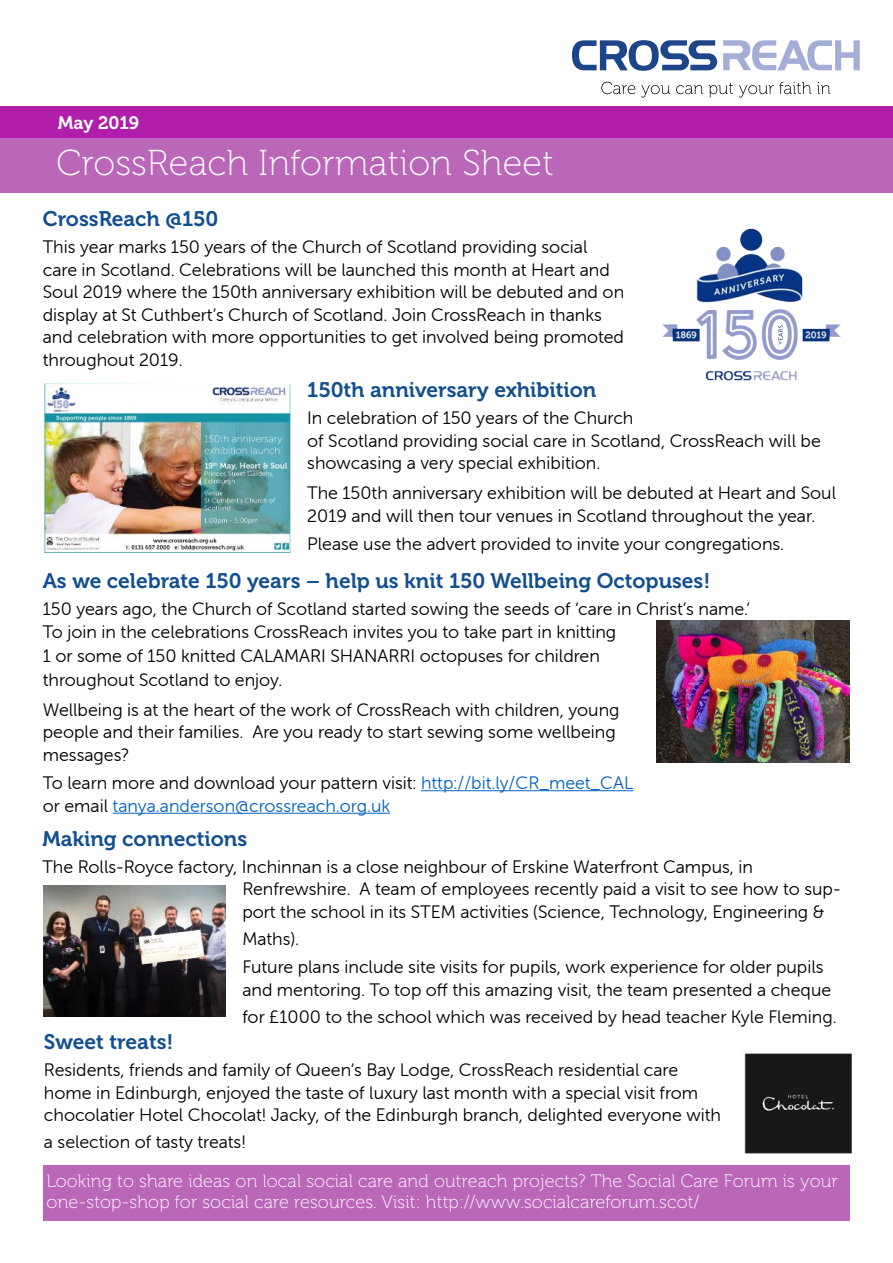
<style>
.page{position:relative;width:893px;height:1263px;background:#fff}
.page>*{position:absolute;margin:0;border:0;box-sizing:border-box;transform-origin:0 0}
.t1{font:36px "Museo 100";letter-spacing:.01em;color:#fff}
.t2{font:21px "Museo 700";color:#134f90}
.t3{font:18px/22.5px "Museo Sans Rounded 300";color:#000}
.t4{font:18px/21px "Museo 100";letter-spacing:.01em;color:#fff}
.t5{font:18px/22.5px "Museo Sans Rounded 300";color:#0563c1}
.t6{font:18px "Museo 700";letter-spacing:-.01em;color:#fff}
.s1{color:#000}
</style>
<div class="page">
<div style="left:0;top:137px;width:893px;height:56px;background:#bb67b9"></div>
<div style="left:0;top:106px;width:893px;height:31px;background:#b01eab"></div>
<div style="left:43px;top:1165px;width:807px;height:55px;background:#bb67b9"></div>
<svg style="left:572px;top:40px;width:145px;height:31px"></svg>
<svg style="left:723px;top:40px;width:137px;height:30px"></svg>
<svg style="left:601px;top:82px;width:229px;height:16px"></svg>
<img style="left:662px;top:228px;width:179px;height:153px">
<img style="left:44px;top:383px;width:246px;height:170px">
<hr style="left:421px;top:790px;width:212px;height:1px;background:#0563c1">
<hr style="left:113px;top:813px;width:277px;height:1px;background:#0563c1">
<img style="left:656px;top:621px;width:194px;height:142px">
<img style="left:44px;top:885px;width:181px;height:131px">
<img style="left:743px;top:1053px;width:109px;height:101px">
<p class="t6" style="left:58px;top:113px;width:83px">May 2019</p>
<h1 class="t1" style="left:57px;top:143px;width:499px">CrossReach Information Sheet</h1>
<p class="t2" style="left:43px;top:207px;width:177px">CrossReach @150</p>
<p class="t3" style="left:43px;top:236px;width:583px">This year marks 150 years of the Church of Scotland providing social care in Scotland. Celebrations will be launched this month at Heart and Soul 2019 where the 150th anniversary exhibition will be debuted and on display at St Cuthbert’s Church of Scotland. Join CrossReach in thanks and celebration with more opportunities to get involved being promoted throughout 2019.</p>
<p class="t2" style="left:307px;top:378px;width:291px">150th anniversary exhibition</p>
<p class="t3" style="left:307px;top:407px;width:515px">In celebration of 150 years of the Church<br>of Scotland providing social care in Scotland, CrossReach will be showcasing a very special exhibition.</p>
<p class="t3" style="left:307px;top:482px;width:530px">The 150th anniversary exhibition will be debuted at Heart and Soul<br>2019 and will then tour venues in Scotland throughout the year.</p>
<p class="t3" style="left:307px;top:533px;width:478px">Please use the advert provided to invite your congregations.</p>
<p class="t2" style="left:43px;top:569px;width:669px">As we celebrate 150 years – help us knit 150 Wellbeing Octopuses!</p>
<p class="t3" style="left:43px;top:597px;width:709px;line-height:23.5px">150 years ago, the Church of Scotland started sowing the seeds of ‘care in Christ’s name.’ To join in the celebrations CrossReach invites you to take part in knitting<br>1 or some of 150 knitted CALAMARI SHANARRI octopuses for children<br>throughout Scotland to enjoy.</p>
<p class="t3" style="left:43px;top:699px;width:578px">Wellbeing is at the heart of the work of CrossReach with children, young people and their families. Are you ready to start sewing some wellbeing messages?</p>
<p class="t5" style="left:43px;top:772px;width:592px"><span class="s1">To learn more and download your pattern visit:</span> http://bit.ly/CR_meet_CAL <span class="s1">or email</span> tanya.anderson@crossreach.org.uk</p>
<p class="t2" style="left:42px;top:827px;width:206px">Making connections</p>
<p class="t3" style="left:242px;top:856px;width:600px;text-indent:-200px">The Rolls-Royce factory, Inchinnan is a close neighbour of Erskine Waterfront Campus, in<br>Renfrewshire. A team of employees recently paid a visit to see how to sup&shy;port the school in its STEM activities (Science, Technology, Engineering &amp;</p>
<p class="t3" style="left:242px;top:925px;width:583px;line-height:28.5px">Maths).<br>Future plans include site visits for pupils, work experience for older pupils</p>
<p class="t3" style="left:242px;top:976px;width:596px;line-height:27px">and mentoring. To top off this amazing visit, the team presented a cheque for £1000 to the school which was received by head teacher Kyle Fleming.</p>
<p class="t2" style="left:44px;top:1030px;width:131px">Sweet treats!</p>
<p class="t3" style="left:44px;top:1059px;width:678px">Residents, friends and family of Queen’s Bay Lodge, CrossReach residential care home in Edinburgh, enjoyed the taste of luxury last month with a special visit from chocolatier Hotel Chocolat! Jacky, of the Edinburgh branch, delighted everyone with</p>
<p class="t3" style="left:44px;top:1131px;width:203px">a selection of tasty treats!</p>
<p class="t4" style="left:47px;top:1171px;width:793px">Looking to share ideas on local social care and outreach projects? The Social Care Forum is your one-stop-shop for social care resources. Visit: http://www.socialcareforum.scot/</p>
</div>
